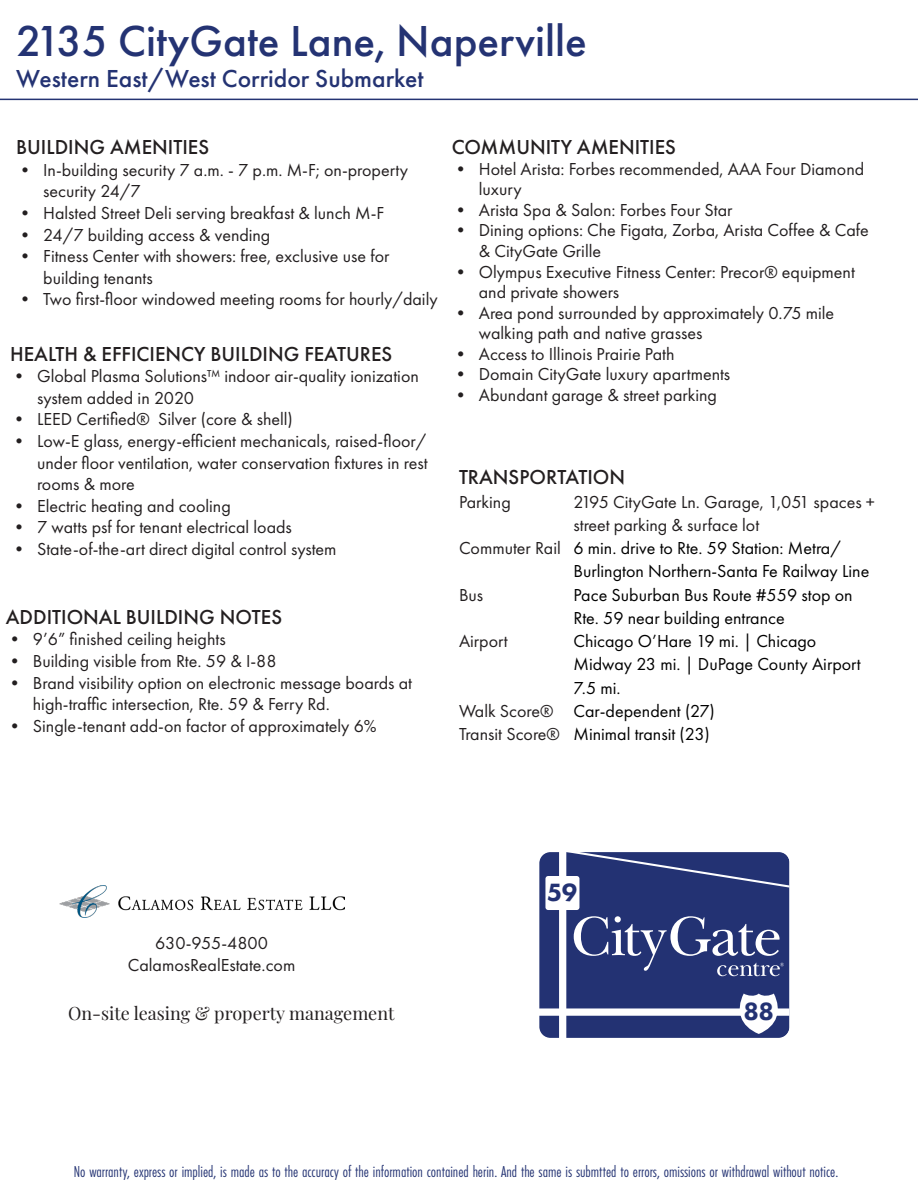
<style>
.page{position:relative;width:918px;height:1188px;background:#fff}
.page>*{position:absolute;margin:0;border:0;box-sizing:border-box;transform-origin:0 0}
.t1{font:500 45px "Futura PT";color:#243373}
.t2{font:800 25.95px "Futura PT";color:#233273}
.t3{font:500 25.5px "Futura PT";color:#243373}
.t4{font:500 21px "Futura PT";color:#231f20}
.t5{font:18px/21.6px "Futura PT";color:#231f20}
.t6{font:18px/23.2px "Futura PT";color:#000}
.t7{font:18px "Playfair Display";color:#231f20}
.t8{font:16.5px "Futura PT Cond";color:#243373}
.t9{font:9.6px "Palace Script";color:#fff}
</style>
<div class="page">
<hr style="left:0;top:99px;width:918px;height:1px;background:#243373">
<img style="left:59px;top:885px;width:285px;height:32px">
<div style="left:539px;top:889px;width:250px;height:149px;background:#233273"></div>
<div style="left:559px;top:852px;width:7px;height:186px;background:#fff"></div>
<div style="left:539px;top:1008px;width:250px;height:8px;background:#fff"></div>
<svg style="left:735px;top:994px;width:47px;height:40px"></svg>
<svg style="left:574px;top:916px;width:206px;height:60px;background:#4a568b"></svg>
<svg style="left:539px;top:852px;width:250px;height:37px;background:#35437e"></svg>
<div style="left:545px;top:876px;width:34px;height:34px;background:#fff;border-radius:3px"></div>
<p class="t1" style="left:16px;top:14px;width:572px">2135 CityGate Lane, Naperville</p>
<p class="t3" style="left:16px;top:63px;width:409px">Western East/West Corridor Submarket</p>
<p class="t4" style="left:16px;top:135px;width:195px">BUILDING AMENITIES</p>
<p class="t5" style="left:43px;top:159px;width:366px;text-indent:-27px">• In-building security 7 a.m. - 7 p.m. M-F; on-property security 24/7</p>
<p class="t5" style="left:16px;top:202px;width:370px">• Halsted Street Deli serving breakfast &amp; lunch M-F</p>
<p class="t5" style="left:16px;top:224px;width:256px">• 24/7 building access &amp; vending</p>
<p class="t5" style="left:43px;top:245px;width:348px;text-indent:-27px">• Fitness Center with showers: free, exclusive use for building tenants</p>
<p class="t5" style="left:16px;top:289px;width:423px">• Two first-floor windowed meeting rooms for hourly/daily</p>
<p class="t4" style="left:10px;top:341px;width:384px">HEALTH &amp; EFFICIENCY BUILDING FEATURES</p>
<p class="t5" style="left:37px;top:365px;width:383px;text-indent:-27px">• Global Plasma Solutions™ indoor air-quality ionization system added in 2020</p>
<p class="t5" style="left:10px;top:408px;width:284px">• LEED Certified® Silver (core &amp; shell)</p>
<p class="t5" style="left:37px;top:430px;width:392px;text-align:justify;text-indent:-27px">• Low-E glass, energy-efficient mechanicals, raised-floor/ under floor ventilation, water conservation fixtures in rest rooms &amp; more</p>
<p class="t5" style="left:10px;top:495px;width:222px">• Electric heating and cooling</p>
<p class="t5" style="left:10px;top:516px;width:283px">• 7 watts psf for tenant electrical loads</p>
<p class="t5" style="left:10px;top:538px;width:328px">• State-of-the-art direct digital control system</p>
<p class="t4" style="left:6px;top:604px;width:278px">ADDITIONAL BUILDING NOTES</p>
<p class="t5" style="left:6px;top:629px;width:221px">• 9’6” finished ceiling heights</p>
<p class="t5" style="left:6px;top:650px;width:272px">• Building visible from Rte. 59 &amp; I-88</p>
<p class="t5" style="left:33px;top:672px;width:381px;text-indent:-27px">• Brand visibility option on electronic message boards at high-traffic intersection, Rte. 59 &amp; Ferry Rd.</p>
<p class="t5" style="left:6px;top:715px;width:372px">• Single-tenant add-on factor of approximately 6%</p>
<p class="t4" style="left:452px;top:135px;width:226px">COMMUNITY AMENITIES</p>
<p class="t5" style="left:479px;top:158px;width:387px;line-height:20.5px;text-indent:-27px">• Hotel Arista: Forbes recommended, AAA Four Diamond luxury</p>
<p class="t5" style="left:452px;top:199px;width:282px">• Arista Spa &amp; Salon: Forbes Four Star</p>
<p class="t5" style="left:479px;top:220px;width:392px;line-height:20.5px;text-indent:-27px">• Dining options: Che Figata, Zorba, Arista Coffee &amp; Cafe &amp; CityGate Grille</p>
<p class="t5" style="left:479px;top:261px;width:378px;line-height:20.5px;text-indent:-27px">• Olympus Executive Fitness Center: Precor® equipment and private showers</p>
<p class="t5" style="left:479px;top:302px;width:357px;line-height:20.5px;text-indent:-27px">• Area pond surrounded by approximately 0.75 mile walking path and native grasses</p>
<p class="t5" style="left:452px;top:343px;width:224px">• Access to Illinois Prairie Path</p>
<p class="t5" style="left:452px;top:363px;width:280px">• Domain CityGate luxury apartments</p>
<p class="t5" style="left:452px;top:384px;width:267px">• Abundant garage &amp; street parking</p>
<p class="t4" style="left:459px;top:464px;width:168px">TRANSPORTATION</p>
<p class="t5" style="left:459px;top:491px;width:53px">Parking</p>
<p class="t5" style="left:459px;top:537px;width:103px">Commuter Rail</p>
<p class="t5" style="left:459px;top:584px;width:26px">Bus</p>
<p class="t5" style="left:459px;top:630px;width:50px">Airport</p>
<p class="t5" style="left:573px;top:490px;width:303px;line-height:23.2px">2195 CityGate Ln. Garage, 1,051 spaces + street parking &amp; surface lot</p>
<p class="t6" style="left:573px;top:536px;width:297px">6 min. drive to Rte. 59 Station: Metra/<br>Burlington Northern-Santa Fe Railway Line</p>
<p class="t6" style="left:573px;top:583px;width:281px">Pace Suburban Bus Route #559 stop on<br>Rte. 59 near building entrance</p>
<p class="t6" style="left:573px;top:629px;width:289px">Chicago O’Hare 19 mi. | Chicago<br>Midway 23 mi. | DuPage County Airport<br>7.5 mi.</p>
<p class="t6" style="left:573px;top:699px;width:143px">Car-dependent (27)</p>
<p class="t6" style="left:573px;top:722px;width:138px">Minimal transit (23)</p>
<p class="t5" style="left:459px;top:700px;width:96px">Walk Score®</p>
<p class="t5" style="left:459px;top:723px;width:102px">Transit Score®</p>
<p class="t5" style="left:155px;top:932px;width:115px">630-955-4800</p>
<p class="t5" style="left:128px;top:954px;width:169px">CalamosRealEstate.com</p>
<p class="t7" style="left:68px;top:999px;width:328px">On-site leasing &amp; property management</p>
<p class="t2" style="left:547px;top:877px;width:32px">59</p>
<p class="t9" style="left:780px;top:960px;width:6px">®</p>
<p class="t2" style="left:743px;top:996px;width:32px">88</p>
<p class="t8" style="left:74px;top:1162px;width:766px">No warranty, express or implied, is made as to the accuracy of the information contained herin. And the same is submtted to errors, omissions or withdrawal without notice.</p>
</div>
